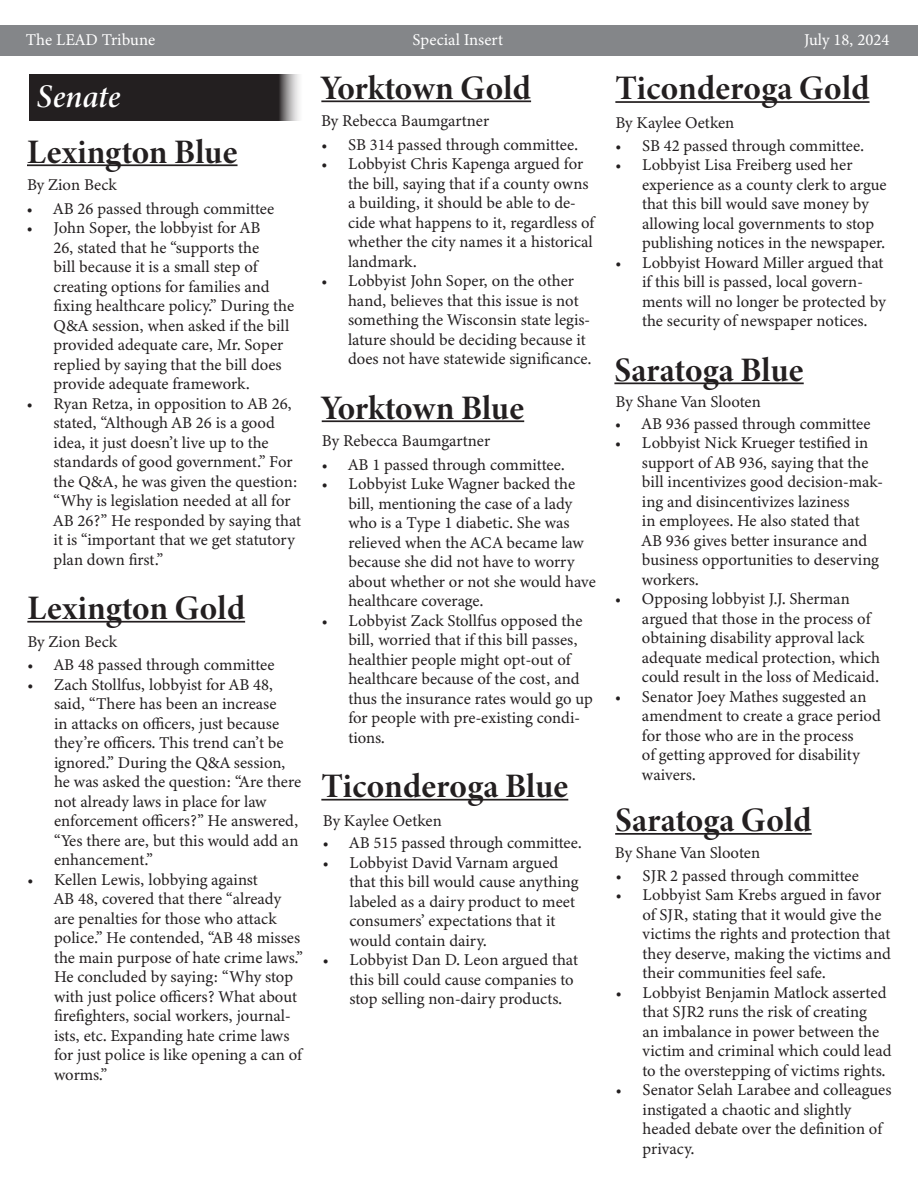
<style>
.page{position:relative;width:918px;height:1188px;background:#fff}
.page>*{position:absolute;margin:0;border:0;box-sizing:border-box;transform-origin:0 0}
.Titles{font:34.35px "Minion Variable Concept";letter-spacing:.005em;color:#231f20}
.Insert_Headers{font:italic 33px "Minion Variable Concept";color:#fff}
.Bylines{font:16.5px/19.5px "Minion Variable Concept";color:#231f20}
.Page_numbers{font:16.5px "Minion Variable Concept";color:#fff}
.Body_Text{font:16.5px "Minion Variable Concept";color:#fff}
</style>
<div class="page">
<div style="left:0;top:25px;width:918px;height:31px;background:#848689"></div>
<div style="left:29px;top:74px;width:276px;height:47px;background:#231f20"></div>
<hr style="left:614px;top:382px;width:190px;height:2px;background:#231f20">
<hr style="left:615px;top:833px;width:197px;height:2px;background:#231f20">
<hr style="left:321px;top:100px;width:210px;height:2px;background:#231f20">
<hr style="left:321px;top:799px;width:247px;height:2px;background:#231f20">
<hr style="left:615px;top:101px;width:255px;height:2px;background:#231f20">
<hr style="left:27px;top:621px;width:218px;height:2px;background:#231f20">
<hr style="left:27px;top:164px;width:211px;height:2px;background:#231f20">
<hr style="left:322px;top:420px;width:202px;height:2px;background:#231f20">
<p class="Page_numbers" style="left:26px;top:28px;width:131px">The LEAD Tribune</p>
<p class="Body_Text" style="left:413px;top:28px;width:92px">Special Insert</p>
<p class="Page_numbers" style="left:804px;top:28px;width:87px">July 18, 2024</p>
<p class="Insert_Headers" style="left:37px;top:74px;width:85px">Senate</p>
<p class="Titles" style="left:321px;top:64px;width:211px">Yorktown Gold</p>
<p class="Titles" style="left:615px;top:64px;width:256px">Ticonderoga Gold</p>
<p class="Bylines" style="left:615px;top:135px;width:250px">• SB 42 passed through committee.</p>
<p class="Bylines" style="left:642px;top:155px;width:246px;text-indent:-27px">• Lobbyist Lisa Freiberg used her experience as a county clerk to argue that this bill would save money by allowing local governments to stop publishing notices in the newspaper.</p>
<p class="Bylines" style="left:642px;top:252px;width:245px;text-indent:-27px">• Lobbyist Howard Miller argued that if this bill is passed, local govern&shy;ments will no longer be protected by the security of newspaper notices.</p>
<p class="Bylines" style="left:321px;top:111px;width:170px">By Rebecca Baumgartner</p>
<p class="Bylines" style="left:615px;top:112px;width:121px">By Kaylee Oetken</p>
<p class="Bylines" style="left:321px;top:135px;width:258px">• SB 314 passed through committee.</p>
<p class="Bylines" style="left:348px;top:154px;width:248px;text-indent:-27px">• Lobbyist Chris Kapenga argued for the bill, saying that if a county owns a building, it should be able to de&shy;cide what happens to it, regardless of whether the city names it a historical landmark.</p>
<p class="Bylines" style="left:348px;top:271px;width:245px;text-indent:-27px">• Lobbyist John Soper, on the other hand, believes that this issue is not something the Wisconsin state legis&shy;lature should be deciding because it does not have statewide significance.</p>
<p class="Titles" style="left:27px;top:128px;width:212px">Lexington Blue</p>
<p class="Bylines" style="left:27px;top:199px;width:249px">• AB 26 passed through committee</p>
<p class="Bylines" style="left:54px;top:218px;width:242px;text-indent:-27px">• John Soper, the lobbyist for AB<br>26, stated that he “supports the<br>bill because it is a small step of creating options for families and fixing healthcare policy.” During the Q&amp;A session, when asked if the bill provided adequate care, Mr. Soper replied by saying that the bill does provide adequate framework.</p>
<p class="Bylines" style="left:54px;top:394px;width:249px;text-indent:-27px">• Ryan Retza, in opposition to AB 26, stated, “Although AB 26 is a good idea, it just doesn’t live up to the standards of good government.” For the Q&amp;A, he was given the question: “Why is legislation needed at all for AB 26?” He responded by saying that it is “important that we get statutory plan down first.”</p>
<p class="Bylines" style="left:27px;top:175px;width:91px">By Zion Beck</p>
<p class="Titles" style="left:614px;top:346px;width:191px">Saratoga Blue</p>
<p class="Titles" style="left:322px;top:384px;width:204px">Yorktown Blue</p>
<p class="Bylines" style="left:321px;top:455px;width:245px">• AB 1 passed through committee.</p>
<p class="Bylines" style="left:348px;top:474px;width:249px;text-indent:-27px">• Lobbyist Luke Wagner backed the bill, mentioning the case of a lady who is a Type 1 diabetic. She was relieved when the ACA became law because she did not have to worry about whether or not she would have healthcare coverage.</p>
<p class="Bylines" style="left:348px;top:611px;width:246px;text-indent:-27px">• Lobbyist Zack Stollfus opposed the bill, worried that if this bill passes, healthier people might opt-out of healthcare because of the cost, and thus the insurance rates would go up for people with pre-existing condi&shy;tions.</p>
<p class="Bylines" style="left:616px;top:391px;width:147px">By Shane Van Slooten</p>
<p class="Bylines" style="left:615px;top:414px;width:257px">• AB 936 passed through committee</p>
<p class="Bylines" style="left:642px;top:433px;width:243px;text-indent:-27px">• Lobbyist Nick Krueger testified in support of AB 936, saying that the bill incentivizes good decision-mak&shy;ing and disincentivizes laziness<br>in employees. He also stated that<br>AB 936 gives better insurance and business opportunities to deserving workers.</p>
<p class="Bylines" style="left:642px;top:589px;width:240px;text-indent:-27px">• Opposing lobbyist J.J. Sherman argued that those in the process of obtaining disability approval lack adequate medical protection, which could result in the loss of Medicaid.</p>
<p class="Bylines" style="left:642px;top:687px;width:241px;text-indent:-27px">• Senator Joey Mathes suggested an amendment to create a grace period for those who are in the process<br>of getting approved for disability waivers.</p>
<p class="Bylines" style="left:322px;top:431px;width:170px">By Rebecca Baumgartner</p>
<p class="Titles" style="left:27px;top:584px;width:219px">Lexington Gold</p>
<p class="Bylines" style="left:27px;top:655px;width:249px">• AB 48 passed through committee</p>
<p class="Bylines" style="left:54px;top:675px;width:249px;text-indent:-27px">• Zach Stollfus, lobbyist for AB 48, said, “There has been an increase<br>in attacks on officers, just because they’re officers. This trend can’t be ignored.” During the Q&amp;A session, he was asked the question: “Are there not already laws in place for law enforcement officers?” He answered, “Yes there are, but this would add an enhancement.”</p>
<p class="Bylines" style="left:54px;top:870px;width:251px;text-indent:-27px">• Kellen Lewis, lobbying against<br>AB 48, covered that there “already are penalties for those who attack police.” He contended, “AB 48 misses the main purpose of hate crime laws.” He concluded by saying: “Why stop with just police officers? What about firefighters, social workers, journal&shy;ists, etc. Expanding hate crime laws for just police is like opening a can of worms.”</p>
<p class="Bylines" style="left:27px;top:631px;width:91px">By Zion Beck</p>
<p class="Titles" style="left:321px;top:762px;width:248px">Ticonderoga Blue</p>
<p class="Bylines" style="left:322px;top:833px;width:261px">• AB 515 passed through committee.</p>
<p class="Bylines" style="left:349px;top:852px;width:231px;text-indent:-27px">• Lobbyist David Varnam argued that this bill would cause anything labeled as a dairy product to meet consumers’ expectations that it would contain dairy.</p>
<p class="Bylines" style="left:349px;top:950px;width:230px;text-indent:-27px">• Lobbyist Dan D. Leon argued that this bill could cause companies to stop selling non-dairy products.</p>
<p class="Titles" style="left:615px;top:796px;width:198px">Saratoga Gold</p>
<p class="Bylines" style="left:323px;top:811px;width:121px">By Kaylee Oetken</p>
<p class="Bylines" style="left:615px;top:843px;width:147px">By Shane Van Slooten</p>
<p class="Bylines" style="left:616px;top:866px;width:245px">• SJR 2 passed through committee</p>
<p class="Bylines" style="left:643px;top:885px;width:250px;text-indent:-27px">• Lobbyist Sam Krebs argued in favor of SJR, stating that it would give the victims the rights and protection that they deserve, making the victims and their communities feel safe.</p>
<p class="Bylines" style="left:643px;top:983px;width:251px;text-indent:-27px">• Lobbyist Benjamin Matlock asserted that SJR2 runs the risk of creating<br>an imbalance in power between the victim and criminal which could lead to the overstepping of victims rights.</p>
<p class="Bylines" style="left:643px;top:1080px;width:251px;text-indent:-27px">• Senator Selah Larabee and colleagues instigated a chaotic and slightly headed debate over the definition of privacy.</p>
</div>
